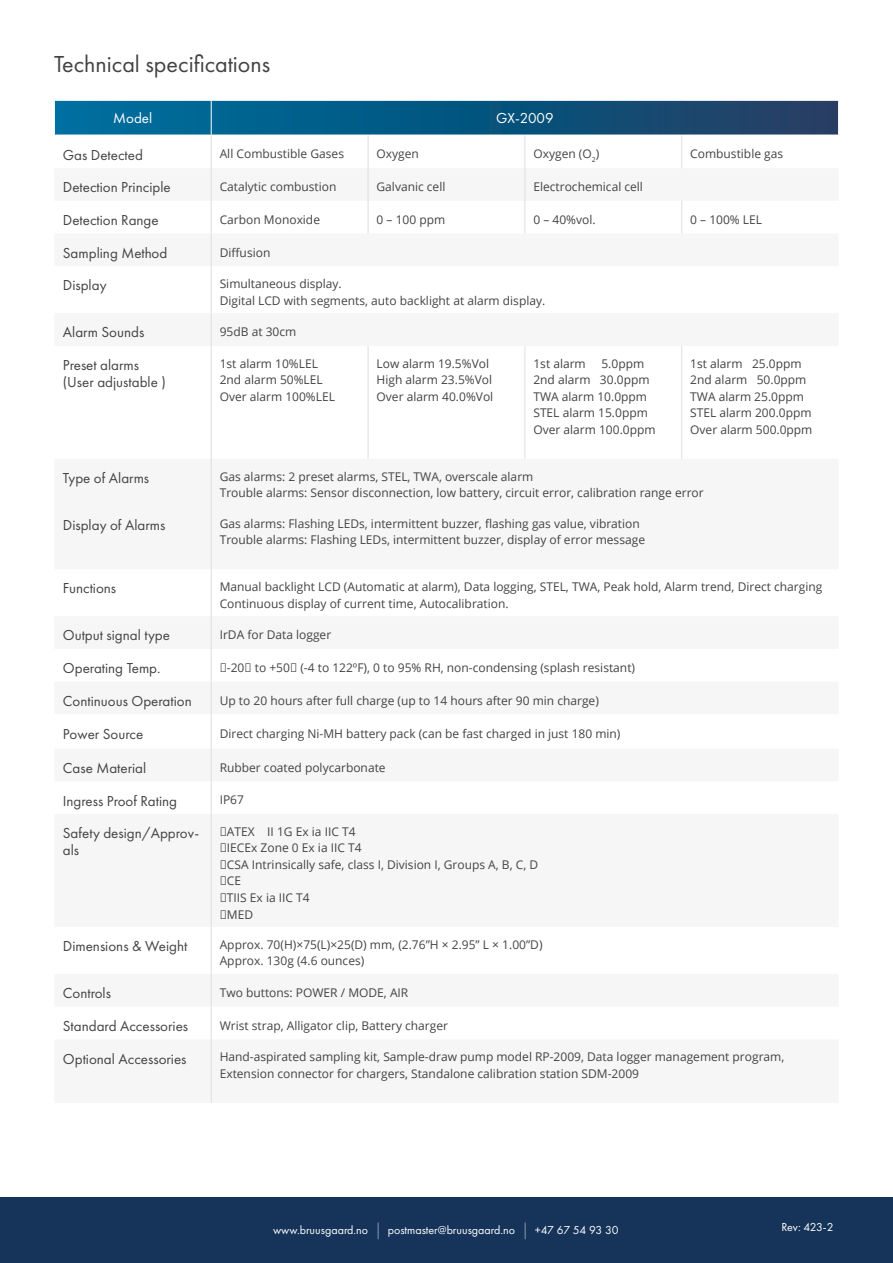
<style>
.page{position:relative;width:893px;height:1263px;background:#fff}
.page>*{position:absolute;margin:0;border:0;box-sizing:border-box;transform-origin:0 0}
.t1{font:24px "Futura PT";color:#434343}
.t2{font:15px/16.5px "Futura PT";color:#434343}
.t3{font:15px "Futura PT";color:#fff}
.t4{font:12px/16.5px "Open Sans";color:#434343}
.t5{font:12px "Futura PT";color:#fff}
</style>
<div class="page">
<div style="left:0;top:1198px;width:893px;height:65px;background:#16345a"></div>
<svg style="left:378px;top:1222px;width:1px;height:17px"></svg>
<svg style="left:525px;top:1222px;width:1px;height:17px"></svg>
<svg style="left:55px;top:101px;width:783px;height:34px;background:#0d5882"></svg>
<hr style="left:211px;top:101px;width:1px;height:34px;background:#fff">
<hr style="left:211px;top:135px;width:1px;height:33px;background:#dddedd">
<hr style="left:368px;top:135px;width:1px;height:33px;background:#dddedd">
<hr style="left:524px;top:135px;width:1px;height:33px;background:#dddedd">
<hr style="left:681px;top:135px;width:1px;height:33px;background:#dddedd">
<hr style="left:211px;top:201px;width:1px;height:33px;background:#dddedd">
<hr style="left:368px;top:201px;width:1px;height:33px;background:#dddedd">
<hr style="left:524px;top:201px;width:1px;height:33px;background:#dddedd">
<hr style="left:681px;top:201px;width:1px;height:33px;background:#dddedd">
<hr style="left:211px;top:346px;width:1px;height:113px;background:#dddedd">
<hr style="left:368px;top:346px;width:1px;height:113px;background:#dddedd">
<hr style="left:524px;top:346px;width:1px;height:113px;background:#dddedd">
<hr style="left:681px;top:346px;width:1px;height:113px;background:#dddedd">
<hr style="left:211px;top:168px;width:1px;height:33px;background:#dddedd">
<hr style="left:368px;top:168px;width:1px;height:33px;background:#dddedd">
<hr style="left:211px;top:313px;width:1px;height:33px;background:#dddedd">
<hr style="left:211px;top:459px;width:1px;height:47px;background:#dddedd">
<hr style="left:211px;top:506px;width:1px;height:63px;background:#dddedd">
<hr style="left:211px;top:649px;width:1px;height:33px;background:#dddedd">
<hr style="left:211px;top:682px;width:1px;height:32px;background:#dddedd">
<hr style="left:211px;top:749px;width:1px;height:32px;background:#dddedd">
<hr style="left:211px;top:814px;width:1px;height:113px;background:#dddedd">
<hr style="left:211px;top:974px;width:1px;height:33px;background:#dddedd">
<hr style="left:211px;top:1039px;width:1px;height:64px;background:#dddedd">
<hr style="left:211px;top:714px;width:1px;height:35px;background:#dddedd">
<hr style="left:211px;top:781px;width:1px;height:33px;background:#dddedd">
<hr style="left:211px;top:927px;width:1px;height:47px;background:#dddedd">
<hr style="left:211px;top:1007px;width:1px;height:32px;background:#dddedd">
<hr style="left:211px;top:266px;width:1px;height:47px;background:#dddedd">
<hr style="left:211px;top:569px;width:1px;height:47px;background:#dddedd">
<hr style="left:211px;top:616px;width:1px;height:33px;background:#dddedd">
<hr style="left:524px;top:168px;width:1px;height:33px;background:#dddedd">
<hr style="left:211px;top:234px;width:1px;height:32px;background:#dddedd">
<h1 class="t1" style="left:54px;top:50px;width:218px">Technical specifications</h1>
<p class="t3" style="left:113px;top:109px;width:41px">Model</p>
<p class="t3" style="left:496px;top:109px;width:59px">GX-2009</p>
<p class="t2" style="left:63px;top:146px;width:82px">Gas Detected</p>
<p class="t4" style="left:220px;top:146px;width:126px">All Combustible Gases</p>
<p class="t4" style="left:377px;top:146px;width:44px">Oxygen</p>
<p class="t4" style="left:533px;top:146px;width:67px">Oxygen (O<sub>2</sub>)</p>
<p class="t4" style="left:690px;top:146px;width:94px">Combustible gas</p>
<p class="t2" style="left:63px;top:179px;width:109px">Detection Principle</p>
<p class="t4" style="left:220px;top:178px;width:118px">Catalytic combustion</p>
<p class="t4" style="left:377px;top:178px;width:70px">Galvanic cell</p>
<p class="t4" style="left:533px;top:178px;width:111px">Electrochemical cell</p>
<p class="t2" style="left:63px;top:212px;width:97px">Detection Range</p>
<p class="t4" style="left:220px;top:211px;width:102px">Carbon Monoxide</p>
<p class="t4" style="left:377px;top:211px;width:70px">0 – 100 ppm</p>
<p class="t4" style="left:533px;top:211px;width:64px">0 – 40%vol.</p>
<p class="t4" style="left:690px;top:211px;width:73px">0 – 100% LEL</p>
<p class="t2" style="left:63px;top:244px;width:106px">Sampling Method</p>
<p class="t4" style="left:220px;top:244px;width:52px">Diffusion</p>
<p class="t2" style="left:63px;top:277px;width:45px">Display</p>
<p class="t4" style="left:220px;top:275px;width:327px">Simultaneous display.<br>Digital LCD with segments, auto backlight at alarm display.</p>
<p class="t2" style="left:63px;top:324px;width:83px">Alarm Sounds</p>
<p class="t4" style="left:220px;top:323px;width:78px">95dB at 30cm</p>
<p class="t2" style="left:63px;top:357px;width:104px">Preset alarms (User adjustable）)</p>
<p class="t4" style="left:220px;top:355px;width:117px">1st alarm 10%LEL<br>2nd alarm 50%LEL<br>Over alarm 100%LEL</p>
<p class="t4" style="left:377px;top:355px;width:118px">Low alarm 19.5%Vol<br>High alarm 23.5%Vol<br>Over alarm 40.0%Vol</p>
<p class="t4" style="left:533px;top:355px;width:54px">1st alarm</p>
<p class="t4" style="left:533px;top:355px;width:124px;text-indent:68px">5.0ppm<br>2nd alarm 30.0ppm<br>TWA alarm 10.0ppm<br>STEL alarm 15.0ppm<br>Over alarm 100.0ppm</p>
<p class="t4" style="left:690px;top:355px;width:124px">1st alarm 25.0ppm<br>2nd alarm 50.0ppm<br>TWA alarm 25.0ppm<br>STEL alarm 200.0ppm<br>Over alarm 500.0ppm</p>
<p class="t2" style="left:63px;top:470px;width:88px">Type of Alarms</p>
<p class="t4" style="left:220px;top:468px;width:485px">Gas alarms: 2 preset alarms, STEL, TWA, overscale alarm<br>Trouble alarms: Sensor disconnection, low battery, circuit error, calibration range error</p>
<p class="t2" style="left:63px;top:517px;width:104px">Display of Alarms</p>
<p class="t4" style="left:220px;top:515px;width:427px">Gas alarms: Flashing LEDs, intermittent buzzer, flashing gas value, vibration<br>Trouble alarms: Flashing LEDs, intermittent buzzer, display of error message</p>
<p class="t2" style="left:63px;top:580px;width:55px">Functions</p>
<p class="t4" style="left:220px;top:578px;width:604px">Manual backlight LCD (Automatic at alarm), Data logging, STEL, TWA, Peak hold, Alarm trend, Direct charging<br>Continuous display of current time, Autocalibration.</p>
<p class="t2" style="left:63px;top:627px;width:109px">Output signal type</p>
<p class="t4" style="left:220px;top:626px;width:113px">IrDA for Data logger</p>
<p class="t2" style="left:63px;top:660px;width:99px">Operating Temp.</p>
<p class="t4" style="left:220px;top:659px;width:417px">－-20℃ to +50℃ (-4 to 122ºF), 0 to 95% RH, non-condensing (splash resistant)</p>
<p class="t2" style="left:63px;top:692px;width:130px">Continuous Operation</p>
<p class="t4" style="left:220px;top:692px;width:381px">Up to 20 hours after full charge (up to 14 hours after 90 min charge)</p>
<p class="t2" style="left:63px;top:725px;width:82px">Power Source</p>
<p class="t4" style="left:220px;top:725px;width:402px">Direct charging Ni-MH battery pack (can be fast charged in just 180 min)</p>
<p class="t2" style="left:63px;top:759px;width:85px">Case Material</p>
<p class="t4" style="left:220px;top:759px;width:167px">Rubber coated polycarbonate</p>
<p class="t2" style="left:63px;top:792px;width:116px">Ingress Proof Rating</p>
<p class="t4" style="left:220px;top:791px;width:26px">IP67</p>
<p class="t2" style="left:63px;top:825px;width:138px">Safety design/Approv&shy;als</p>
<p class="t4" style="left:220px;top:823px;width:320px">・ATEX II 1G Ex ia IIC T4<br>・ IECEx Zone 0 Ex ia IIC T4<br>・ CSA Intrinsically safe, class I, Division I, Groups A, B, C, D・CE<br>・TIIS Ex ia IIC T4<br>・MED</p>
<p class="t2" style="left:63px;top:938px;width:126px">Dimensions &amp; Weight</p>
<p class="t4" style="left:220px;top:936px;width:324px">Approx. 70(H)×75(L)×25(D) mm, (2.76”H × 2.95” L × 1.00”D)<br>Approx. 130g (4.6 ounces)</p>
<p class="t2" style="left:63px;top:985px;width:50px">Controls</p>
<p class="t4" style="left:220px;top:984px;width:190px">Two buttons: POWER / MODE, AIR</p>
<p class="t2" style="left:63px;top:1017px;width:127px">Standard Accessories</p>
<p class="t4" style="left:220px;top:1017px;width:230px">Wrist strap, Alligator clip, Battery charger</p>
<p class="t2" style="left:63px;top:1050px;width:125px">Optional Accessories</p>
<p class="t4" style="left:220px;top:1048px;width:566px">Hand-aspirated sampling kit, Sample-draw pump model RP-2009, Data logger management program,<br>Extension connector for chargers, Standalone calibration station SDM-2009</p>
<p class="t5" style="left:273px;top:1223px;width:97px">www.bruusgaard.no</p>
<p class="t5" style="left:388px;top:1223px;width:129px">postmaster@bruusgaard.no</p>
<p class="t5" style="left:535px;top:1223px;width:85px">+47 67 54 93 30</p>
<p class="t5" style="left:781px;top:1219px;width:54px">Rev: 423-2</p>
</div>
